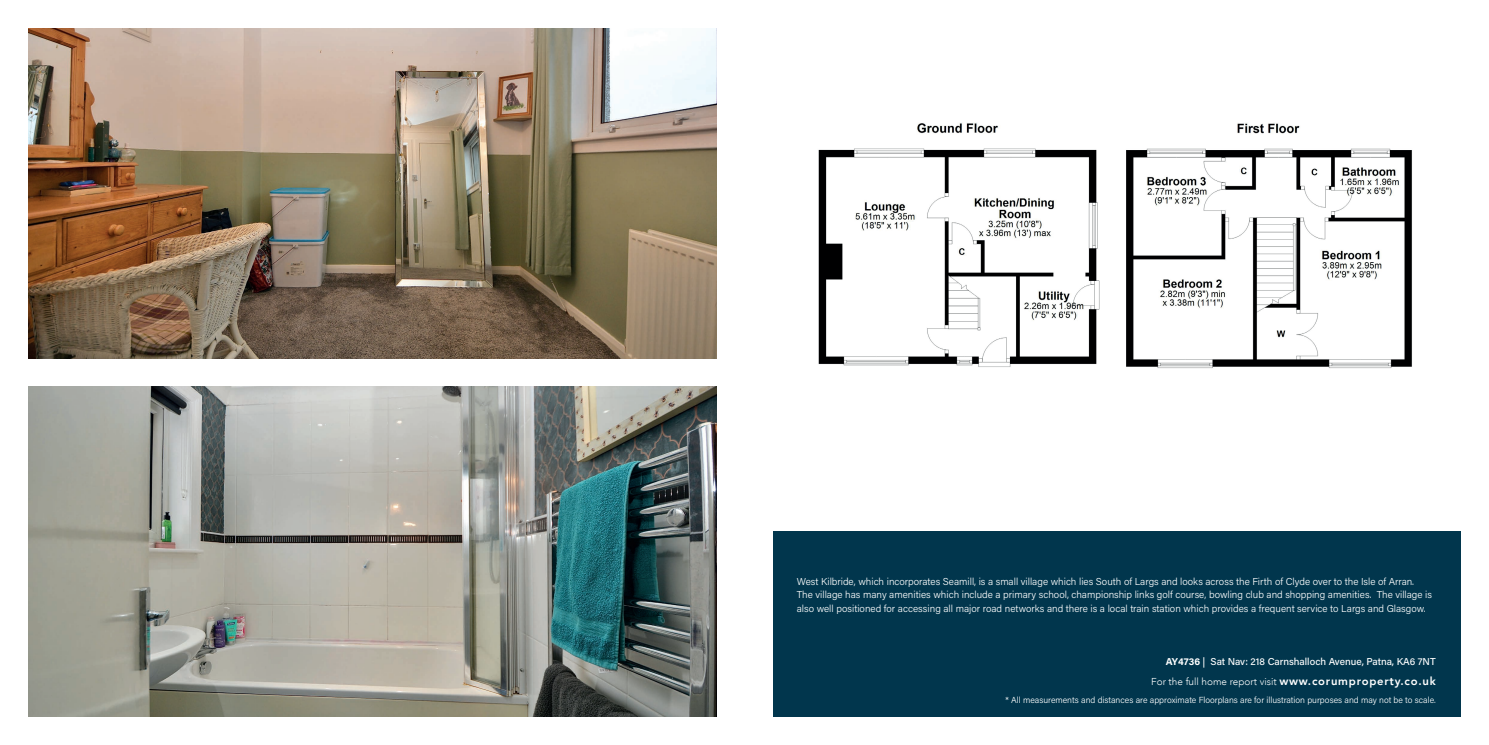
<style>
.page{position:relative;width:1489px;height:745px;background:#fff}
.page>*{position:absolute;margin:0;border:0;box-sizing:border-box;transform-origin:0 0}
.t1{font:300 10px/13.8px "Acumin Pro";color:#fff}
.t2{font:500 10px "Acumin Pro";letter-spacing:-.005em;color:#fff}
.t3{font:300 10px "Avenir";color:#fff}
.t4{font:300 8.75px "Acumin Pro";color:#fff}
.s1{font-weight:700}
.s2{font-weight:800;font-size:11.25px}
</style>
<div class="page">
<img style="left:28px;top:28px;width:688px;height:330px">
<img style="left:28px;top:386px;width:688px;height:330px">
<img style="left:818px;top:122px;width:594px;height:247px">
<div style="left:772px;top:531px;width:688px;height:185px;background:#01364d"></div>
<p class="t1" style="left:796px;top:573px;width:619px">West Kilbride, which incorporates Seamill, is a small village which lies South of Largs and looks across the Firth of Clyde over to the Isle of Arran.</p>
<p class="t1" style="left:796px;top:587px;width:636px">The village has many amenities which include a primary school, championship links golf course, bowling club and shopping amenities. The village is also well positioned for accessing all major road networks and there is a local train station which provides a frequent service to Largs and Glasgow.</p>
<p class="t2" style="left:1165px;top:654px;width:271px"><span class="s1">AY4736</span> | Sat Nav: 218 Carnshalloch Avenue, Patna, KA6 7NT</p>
<p class="t3" style="left:1151px;top:675px;width:286px">For the full home report visit <span class="s2">www.corumproperty.co.uk</span></p>
<p class="t4" style="left:1005px;top:693px;width:431px">* All measurements and distances are approximate Floorplans are for illustration purposes and may not be to scale.</p>
</div>
